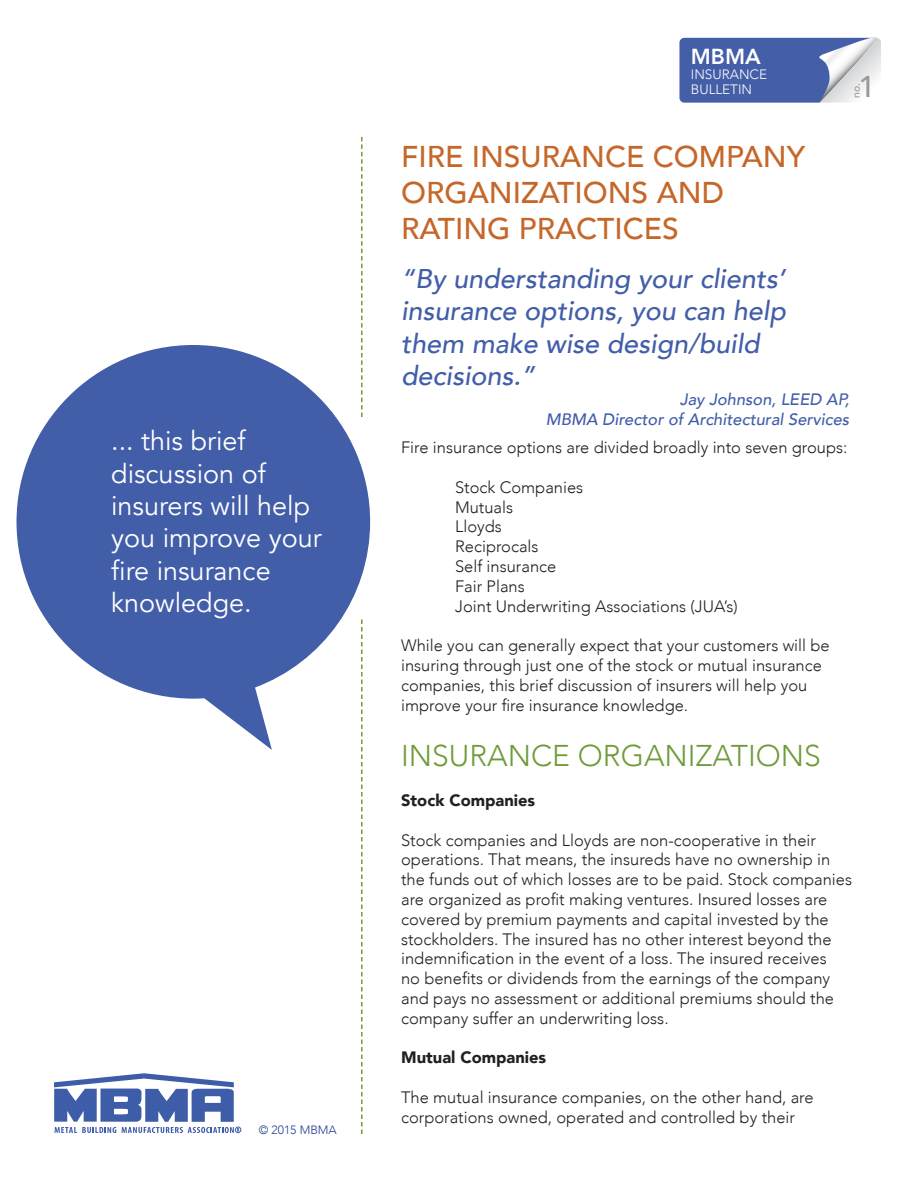
<style>
.page{position:relative;width:918px;height:1188px;background:#fff}
.page>*{position:absolute;margin:0;border:0;box-sizing:border-box;transform-origin:0 0}
.t1{font:500 30px/36px "Avenir";color:#c6672a}
.t2{font:300 30px "Avenir";color:#6f9c3a}
.Body_Text{font:500 30px "Avenir";color:#99999c}
.Body_Text-2{font:italic 500 27px/32.4px "Avenir";color:#425ea9}
.Body_Text-3{font:27px/32.4px "Avenir";color:#fff}
.Body_Text-4{font:800 21.75px "Avenir";color:#fff}
.Body_Text-5{font:300 16.5px/19.8px "Avenir";color:#231f20}
.Body_Text-6{font:italic 500 16.5px "Avenir";color:#425ea9}
.Subheader{font:900 16.5px "Avenir";color:#231f20}
.Body_Text-7{font:300 13.5px/15.3px "Avenir";color:#fff}
.Body_Text-8{font:300 12px "Avenir";color:#253f8e}
.Body_Text-9{font:500 10.5px "Avenir";color:#99999c}
</style>
<div class="page">
<svg style="left:17px;top:345px;width:353px;height:405px;fill:#425ea9"></svg>
<svg style="left:679px;top:37px;width:202px;height:66px;background:#6f82b8"></svg>
<svg style="left:54px;top:1073px;width:187px;height:60px"></svg>
<svg style="left:361px;top:620px;width:2px;height:514px"></svg>
<svg style="left:361px;top:137px;width:2px;height:280px"></svg>
<p class="Body_Text-3" style="left:111px;top:425px;width:212px">... this brief discussion of insurers will help you improve your fire insurance knowledge.</p>
<p class="Body_Text-8" style="left:259px;top:1123px;width:79px">© 2015 MBMA</p>
<p class="Body_Text-4" style="left:691px;top:39px;width:71px">MBMA</p>
<p class="Body_Text-7" style="left:691px;top:67px;width:78px">INSURANCE<br>BULLETIN</p>
<p class="Body_Text" style="left:859px;top:60px;width:18px">1</p>
<p class="Body_Text-9" style="left:847px;top:98px;width:16px;rotate:-90deg">no.</p>
<p class="t1" style="left:401px;top:137px;width:405px">FIRE INSURANCE COMPANY<br>ORGANIZATIONS AND</p>
<p class="t1" style="left:401px;top:209px;width:279px">RATING PRACTICES</p>
<p class="Body_Text-2" style="left:401px;top:263px;width:386px">“By understanding your clients’ insurance options, you can help them make wise design/build decisions.”</p>
<p class="Body_Text-6" style="left:680px;top:389px;width:171px">Jay Johnson, LEED AP,</p>
<p class="Body_Text-6" style="left:546px;top:409px;width:305px">MBMA Director of Architectural Services</p>
<p class="Body_Text-5" style="left:401px;top:438px;width:448px">Fire insurance options are divided broadly into seven groups:</p>
<p class="Body_Text-5" style="left:455px;top:477px;width:130px">Stock Companies</p>
<p class="Body_Text-5" style="left:455px;top:497px;width:60px">Mutuals</p>
<p class="Body_Text-5" style="left:455px;top:517px;width:48px">Lloyds</p>
<p class="Body_Text-5" style="left:455px;top:537px;width:85px">Reciprocals</p>
<p class="Body_Text-5" style="left:455px;top:556px;width:103px">Self insurance</p>
<p class="Body_Text-5" style="left:455px;top:576px;width:71px">Fair Plans</p>
<p class="Body_Text-5" style="left:455px;top:596px;width:284px">Joint Underwriting Associations (JUA’s)</p>
<p class="Body_Text-5" style="left:401px;top:636px;width:430px">While you can generally expect that your customers will be insuring through just one of the stock or mutual insurance companies, this brief discussion of insurers will help you improve your fire insurance knowledge.</p>
<p class="t2" style="left:401px;top:738px;width:421px">INSURANCE ORGANIZATIONS</p>
<p class="Subheader" style="left:401px;top:786px;width:136px">Stock Companies</p>
<p class="Body_Text-5" style="left:401px;top:830px;width:453px">Stock companies and Lloyds are non-cooperative in their operations. That means, the insureds have no ownership in the funds out of which losses are to be paid. Stock companies are organized as profit making ventures. Insured losses are covered by premium payments and capital invested by the stockholders. The insured has no other interest beyond the indemnification in the event of a loss. The insured receives<br>no benefits or dividends from the earnings of the company and pays no assessment or additional premiums should the company suffer an underwriting loss.</p>
<p class="Subheader" style="left:401px;top:1043px;width:147px">Mutual Companies</p>
<p class="Body_Text-5" style="left:401px;top:1087px;width:414px">The mutual insurance companies, on the other hand, are corporations owned, operated and controlled by their</p>
</div>
